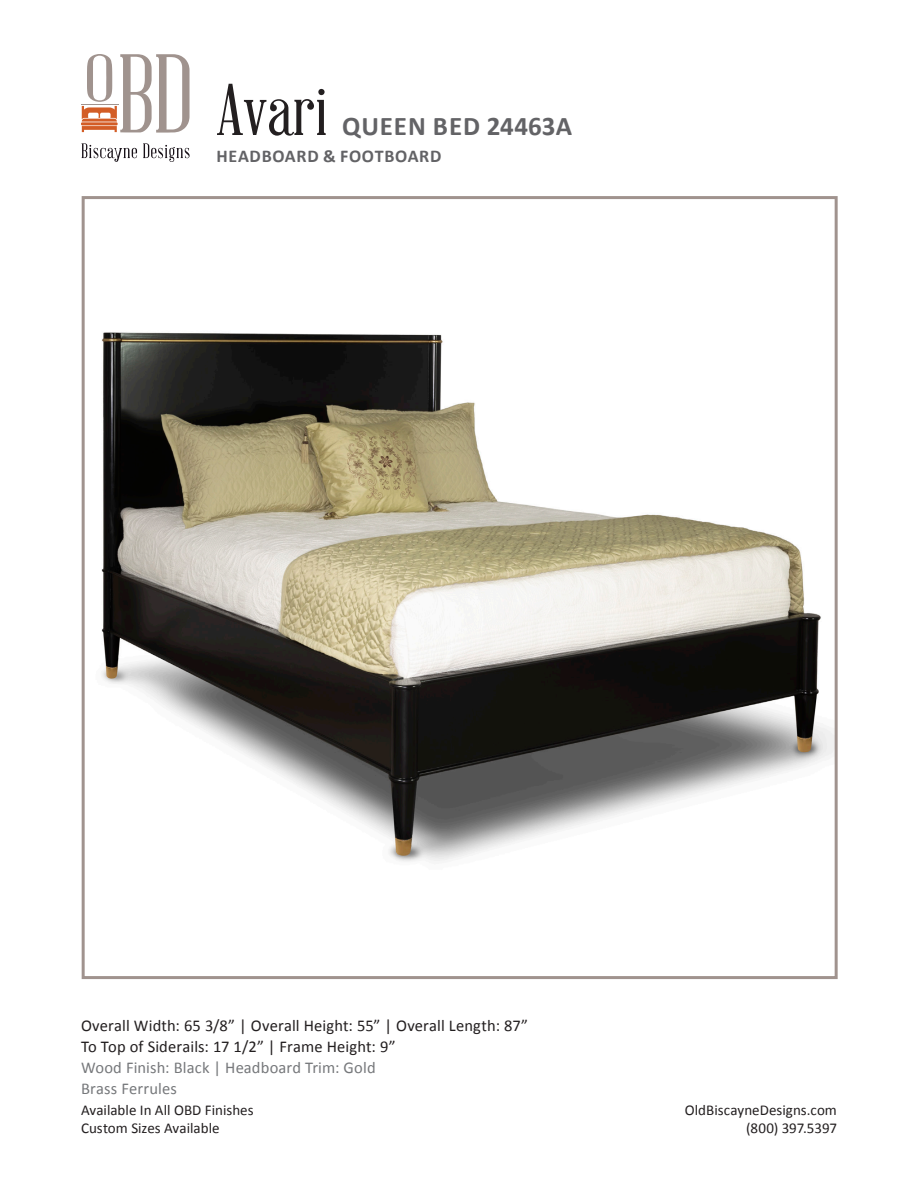
<style>
.page{position:relative;width:918px;height:1188px;background:#fff}
.page>*{position:absolute;margin:0;border:0;box-sizing:border-box;transform-origin:0 0}
.t1{font:72px "Abraham Lincoln";color:#231f20}
.t2{font:700 27px "Calibri";letter-spacing:.03em;color:#636366}
.t3{font:700 18px "Calibri";letter-spacing:.04em;color:#636366}
.t4{font:16.5px "Calibri";letter-spacing:.005em;color:#231f20}
.t5{font:16.5px "Calibri";letter-spacing:.01em;color:#76787b}
.t6{font:15px "Calibri";color:#231f20}
</style>
<div class="page">
<svg style="left:82px;top:143px;width:55px;height:19px"></svg>
<svg style="left:143px;top:143px;width:47px;height:19px"></svg>
<hr style="left:81px;top:104px;width:37px;height:1px;background:#a0938e">
<hr style="left:81px;top:122px;width:37px;height:3px;background:#d35d26">
<svg style="left:82px;top:54px;width:108px;height:79px"></svg>
<img style="left:101px;top:332px;width:733px;height:530px">
<div style="left:82px;top:196px;width:756px;height:783px;border:3px solid #a0938e"></div>
<p class="t1" style="left:216px;top:72px;width:114px">Avari</p>
<p class="t2" style="left:342px;top:109px;width:232px">QUEEN BED 24463A</p>
<p class="t3" style="left:216px;top:145px;width:227px">HEADBOARD &amp; FOOTBOARD</p>
<p class="t4" style="left:81px;top:1015px;width:449px">Overall Width: 65 3/8” | Overall Height: 55” | Overall Length: 87”</p>
<p class="t4" style="left:81px;top:1036px;width:316px">To Top of Siderails: 17 1/2” | Frame Height: 9”</p>
<p class="t5" style="left:81px;top:1057px;width:296px">Wood Finish: Black | Headboard Trim: Gold</p>
<p class="t5" style="left:81px;top:1078px;width:97px">Brass Ferrules</p>
<p class="t6" style="left:81px;top:1101px;width:174px">Available In All OBD Finishes</p>
<p class="t6" style="left:685px;top:1101px;width:154px">OldBiscayneDesigns.com</p>
<p class="t6" style="left:81px;top:1119px;width:140px">Custom Sizes Available</p>
<p class="t6" style="left:746px;top:1119px;width:92px">(800) 397.5397</p>
</div>
